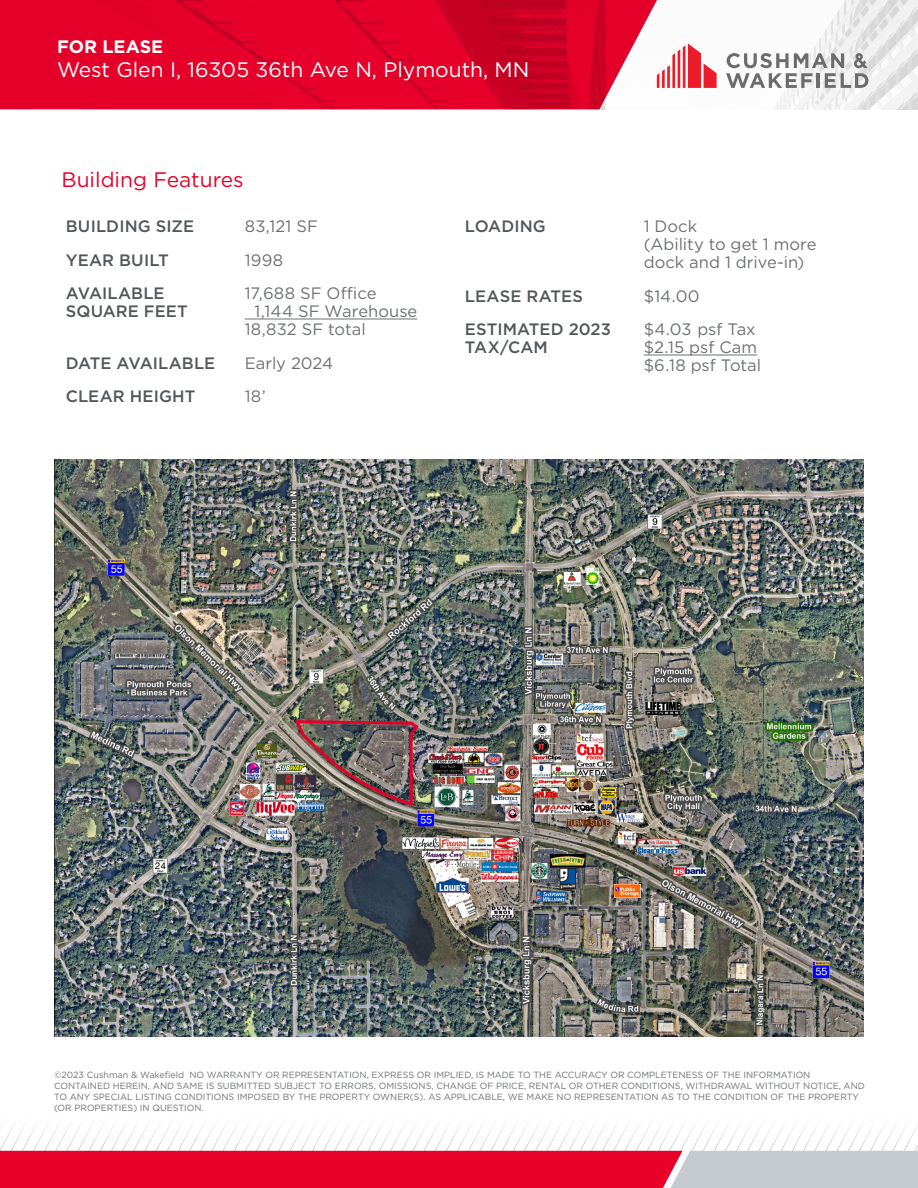
<style>
.page{position:relative;width:918px;height:1188px;background:#fff}
.page>*{position:absolute;margin:0;border:0;box-sizing:border-box;transform-origin:0 0}
.t1{font:21px "Gotham";color:#fff}
.t2{font:21px "Gotham";color:#e8002a}
.t3{font:700 18px "Gotham";color:#fff}
.Table_text_-_small{font:16.5px/18px "Gotham";color:#6e7171}
.Table_text_-_small-2{font:500 16.5px/18px "Gotham";letter-spacing:.005em;color:#53575a}
.t4{font:9px/10.8px "Gotham";color:#6e7171}
</style>
<div class="page">
<svg style="left:0;top:1123px;width:918px;height:28px"></svg>
<svg style="left:0;top:1151px;width:918px;height:37px;background:#df3656"></svg>
<img style="left:774px;top:0;width:144px;height:109px">
<svg style="left:0;top:0;width:657px;height:109px;background:#e00a31"></svg>
<svg style="left:657px;top:43px;width:60px;height:45px"></svg>
<svg style="left:726px;top:53px;width:142px;height:35px"></svg>
<hr style="left:245px;top:319px;width:172px;height:1px;background:#6e7171">
<hr style="left:644px;top:355px;width:113px;height:1px;background:#6e7171">
<img style="left:55px;top:459px;width:809px;height:578px">
<h2 class="t3" style="left:57px;top:35px;width:108px">FOR LEASE</h2>
<h1 class="t1" style="left:57px;top:56px;width:474px">West Glen I, 16305 36th Ave N, Plymouth, MN</h1>
<p class="t2" style="left:62px;top:167px;width:184px">Building Features</p>
<p class="Table_text_-_small-2" style="left:66px;top:217px;width:130px">BUILDING SIZE</p>
<p class="Table_text_-_small" style="left:245px;top:217px;width:75px">83,121 SF</p>
<p class="Table_text_-_small-2" style="left:66px;top:251px;width:105px">YEAR BUILT</p>
<p class="Table_text_-_small" style="left:245px;top:251px;width:40px">1998</p>
<p class="Table_text_-_small-2" style="left:66px;top:284px;width:100px">AVAILABLE</p>
<p class="Table_text_-_small-2" style="left:66px;top:302px;width:124px">SQUARE FEET</p>
<p class="Table_text_-_small" style="left:245px;top:284px;width:133px">17,688 SF Office</p>
<p class="Table_text_-_small" style="left:255px;top:302px;width:164px">1,144 SF Warehouse</p>
<p class="Table_text_-_small" style="left:245px;top:320px;width:123px">18,832 SF total</p>
<p class="Table_text_-_small-2" style="left:66px;top:354px;width:151px">DATE AVAILABLE</p>
<p class="Table_text_-_small" style="left:245px;top:354px;width:90px">Early 2024</p>
<p class="Table_text_-_small-2" style="left:66px;top:387px;width:131px">CLEAR HEIGHT</p>
<p class="Table_text_-_small" style="left:245px;top:387px;width:23px">18’</p>
<p class="Table_text_-_small-2" style="left:465px;top:217px;width:82px">LOADING</p>
<p class="Table_text_-_small" style="left:644px;top:217px;width:55px">1 Dock</p>
<p class="Table_text_-_small" style="left:644px;top:235px;width:174px">(Ability to get 1 more dock and 1 drive-in)</p>
<p class="Table_text_-_small-2" style="left:465px;top:287px;width:120px">LEASE RATES</p>
<p class="Table_text_-_small" style="left:644px;top:287px;width:57px">$14.00</p>
<p class="Table_text_-_small-2" style="left:465px;top:320px;width:148px">ESTIMATED 2023<br>TAX/CAM</p>
<p class="Table_text_-_small" style="left:644px;top:320px;width:113px">$4.03 psf Tax</p>
<p class="Table_text_-_small" style="left:644px;top:338px;width:115px">$2.15 psf Cam</p>
<p class="Table_text_-_small" style="left:644px;top:356px;width:119px">$6.18 psf Total</p>
<p class="t4" style="left:54px;top:1069px;width:812px">©2023 Cushman &amp; Wakefield NO WARRANTY OR REPRESENTATION, EXPRESS OR IMPLIED, IS MADE TO THE ACCURACY OR COMPLETENESS OF THE INFORMATION CONTAINED HEREIN, AND SAME IS SUBMITTED SUBJECT TO ERRORS, OMISSIONS, CHANGE OF PRICE, RENTAL OR OTHER CONDITIONS, WITHDRAWAL WITHOUT NOTICE, AND TO ANY SPECIAL LISTING CONDITIONS IMPOSED BY THE PROPERTY OWNER(S). AS APPLICABLE, WE MAKE NO REPRESENTATION AS TO THE CONDITION OF THE PROPERTY (OR PROPERTIES) IN QUESTION.</p>
</div>
